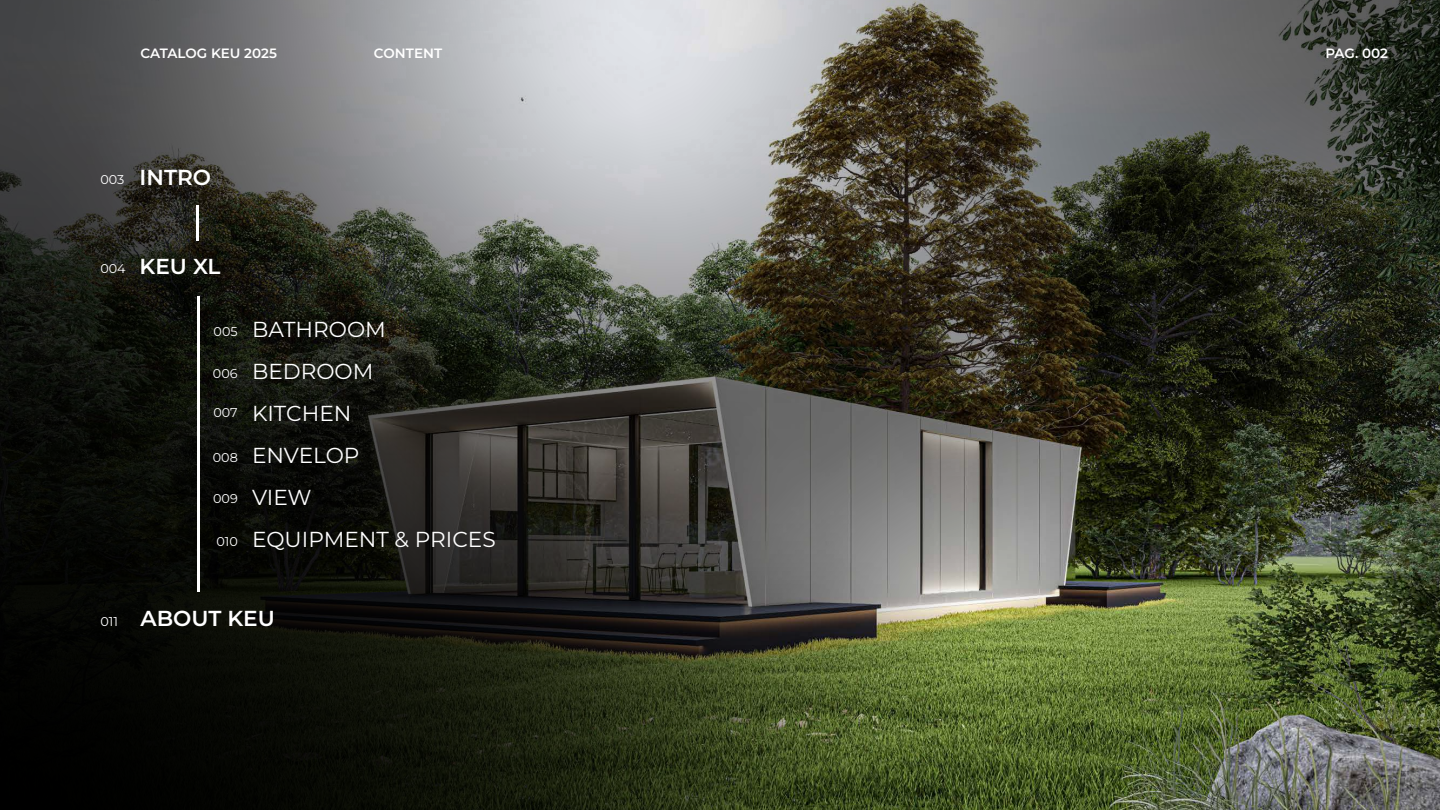
<style>
.page{position:relative;width:1440px;height:810px;background:#fff}
.page>*{position:absolute;margin:0;border:0;box-sizing:border-box;transform-origin:0 0}
.t1{font:100 21.67px/42px "Montserrat";color:#fff}
.t2{font:100 13.5px "Montserrat";color:#fff}
.t3{font:100 12.75px "Montserrat";color:#fff}
.s1{font-size:12.75px}
</style>
<div class="page">
<img style="left:0;top:0;width:1440px;height:810px">
<hr style="left:197px;top:296px;width:3px;height:296px;background:#fff">
<hr style="left:196px;top:205px;width:3px;height:35px;background:#fff">
<p class="t2" style="left:141px;top:45px;width:138px">CATALOG KEU 2025</p>
<p class="t2" style="left:374px;top:45px;width:70px">CONTENT</p>
<p class="t2" style="left:1325px;top:45px;width:64px">PAG. 002</p>
<p class="t1" style="left:100px;top:156px;width:112px"><span class="s1">003</span> INTRO</p>
<p class="t3" style="left:100px;top:260px;width:27px">004</p>
<p class="t1" style="left:140px;top:245px;width:82px">KEU XL</p>
<p class="t3" style="left:214px;top:323px;width:26px">005</p>
<p class="t3" style="left:213px;top:365px;width:26px">006</p>
<p class="t3" style="left:213px;top:404px;width:26px">007</p>
<p class="t3" style="left:213px;top:449px;width:27px">008</p>
<p class="t3" style="left:213px;top:490px;width:26px">009</p>
<p class="t3" style="left:216px;top:533px;width:23px">010</p>
<p class="t1" style="left:252px;top:308px;width:245px">BATHROOM<br>BEDROOM<br>KITCHEN<br>ENVELOP<br>VIEW<br>EQUIPMENT &amp; PRICES</p>
<p class="t3" style="left:100px;top:613px;width:19px">011</p>
<p class="t1" style="left:141px;top:597px;width:136px">ABOUT KEU</p>
</div>
